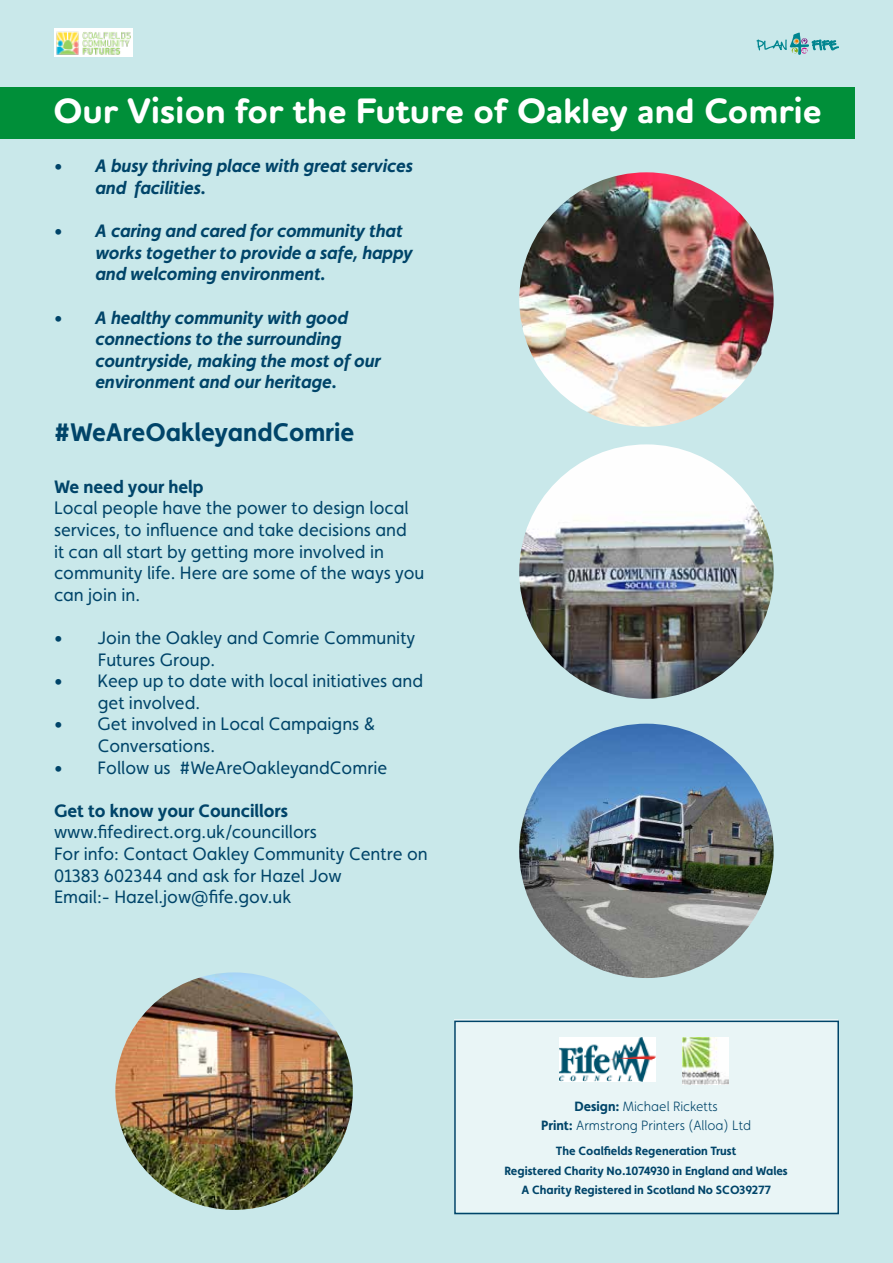
<style>
.page{position:relative;width:893px;height:1263px;background:#c9e8ea}
.page>*{position:absolute;margin:0;border:0;box-sizing:border-box;transform-origin:0 0}
.t1{font:700 36px "Houschka Rounded";color:#fff}
.t2{font:700 25.5px "Faricy New";color:#004469}
.t3{font:18px/21.6px "Faricy New";color:#004469}
.t4{font:italic 700 18px/21.6px "Faricy New";color:#004469}
.t5{font:700 18px "Faricy New";color:#004469}
.t6{font:300 13.5px/19.5px "Faricy New";color:#004469;text-align:center}
.t7{font:700 12px/19.5px "Faricy New";color:#004469;text-align:center}
.s1{font-weight:700}
</style>
<div class="page">
<div style="left:454px;top:1020px;width:384px;height:192px;background:#e9f5f6"></div>
<div style="left:454px;top:1020px;width:385px;height:194px;border:2px solid #004469"></div>
<img style="left:115px;top:972px;width:238px;height:238px;border-radius:119px">
<img style="left:519px;top:172px;width:255px;height:255px;border-radius:127px">
<img style="left:519px;top:444px;width:255px;height:255px;border-radius:127px">
<img style="left:519px;top:724px;width:255px;height:254px;border-radius:127px">
<img style="left:683px;top:1038px;width:46px;height:46px">
<img style="left:560px;top:1038px;width:96px;height:43px">
<div style="left:54px;top:29px;width:79px;height:28px;background:#fff"></div>
<img style="left:56px;top:31px;width:75px;height:24px">
<svg style="left:756px;top:33px;width:83px;height:22px"></svg>
<div style="left:0;top:87px;width:855px;height:51px;background:#008f39"></div>
<h1 class="t1" style="left:53px;top:87px;width:770px">Our Vision for the Future of Oakley and Comrie</h1>
<p class="t4" style="left:95px;top:155px;width:319px;text-indent:-41px">• A busy thriving place with great services and facilities.</p>
<p class="t4" style="left:95px;top:220px;width:319px;text-indent:-41px">• A caring and cared for community that works together to provide a safe, happy and welcoming environment.</p>
<p class="t4" style="left:95px;top:306px;width:287px;text-indent:-41px">• A healthy community with good connections to the surrounding countryside, making the most of our environment and our heritage.</p>
<h2 class="t2" style="left:54px;top:416px;width:302px">#WeAreOakleyandComrie</h2>
<p class="t5" style="left:54px;top:476px;width:151px">We need your help</p>
<p class="t3" style="left:54px;top:497px;width:372px">Local people have the power to design local services, to influence and take decisions and<br>it can all start by getting more involved in community life. Here are some of the ways you can join in.</p>
<p class="t3" style="left:98px;top:627px;width:319px;text-indent:-44px">• Join the Oakley and Comrie Community<br>Futures Group.</p>
<p class="t3" style="left:98px;top:670px;width:327px;text-indent:-44px">• Keep up to date with local initiatives and get involved.</p>
<p class="t3" style="left:98px;top:713px;width:279px;text-indent:-44px">• Get involved in Local Campaigns &amp;<br>Conversations.</p>
<p class="t3" style="left:54px;top:756px;width:335px">• Follow us #WeAreOakleyandComrie</p>
<p class="t5" style="left:54px;top:800px;width:235px">Get to know your Councillors</p>
<p class="t3" style="left:54px;top:821px;width:375px">www.fifedirect.org.uk/councillors<br>For info: Contact Oakley Community Centre on 01383 602344 and ask for Hazel Jow<br>Email:- Hazel.jow@fife.gov.uk</p>
<p class="t6" style="left:541px;top:1096px;width:212px"><span class="s1">Design:</span> Michael Ricketts<br><span class="s1">Print:</span> Armstrong Printers (Alloa) Ltd</p>
<p class="t7" style="left:504px;top:1141px;width:285px">The Coalfields Regeneration Trust<br>Registered Charity No.1074930 in England and Wales<br>A Charity Registered in Scotland No SCO39277</p>
</div>
